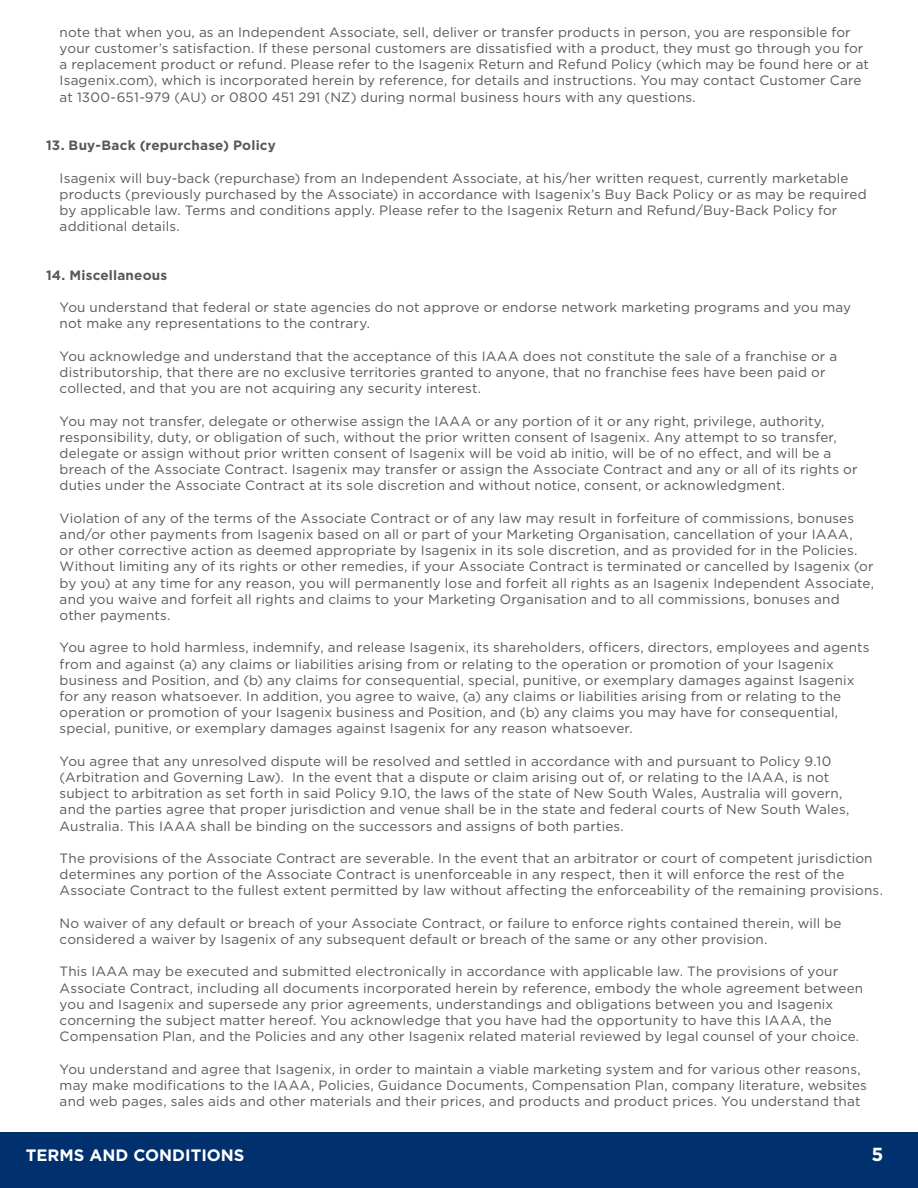
<style>
.page{position:relative;width:918px;height:1188px;background:#fff}
.page>*{position:absolute;margin:0;border:0;box-sizing:border-box;transform-origin:0 0}
.t1{font:700 18.9px "Gotham";color:#fff}
.t2{font:700 16.5px "Gotham";color:#fff}
.t3{font:13.5px/16.2px "Gotham";letter-spacing:.01em;color:#57585a}
.t4{font:700 13.5px "Gotham";letter-spacing:.015em;color:#57585a}
</style>
<div class="page">
<div style="left:0;top:1133px;width:918px;height:55px;background:#00306d"></div>
<p class="t3" style="left:60px;top:24px;width:811px">note that when you, as an Independent Associate, sell, deliver or transfer products in person, you are responsible for your customer’s satisfaction. If these personal customers are dissatisfied with a product, they must go through you for a replacement product or refund. Please refer to the Isagenix Return and Refund Policy (which may be found here or at Isagenix.com), which is incorporated herein by reference, for details and instructions. You may contact Customer Care at 1300-651-979 (AU) or 0800 451 291 (NZ) during normal business hours with any questions.</p>
<p class="t4" style="left:46px;top:136px;width:231px">13. Buy-Back (repurchase) Policy</p>
<p class="t3" style="left:60px;top:169px;width:809px">Isagenix will buy-back (repurchase) from an Independent Associate, at his/her written request, currently marketable products (previously purchased by the Associate) in accordance with Isagenix’s Buy Back Policy or as may be required by applicable law. Terms and conditions apply. Please refer to the Isagenix Return and Refund/Buy-Back Policy for additional details.</p>
<p class="t4" style="left:46px;top:266px;width:123px">14. Miscellaneous</p>
<p class="t3" style="left:60px;top:299px;width:793px">You understand that federal or state agencies do not approve or endorse network marketing programs and you may not make any representations to the contrary.</p>
<p class="t3" style="left:60px;top:348px;width:779px">You acknowledge and understand that the acceptance of this IAAA does not constitute the sale of a franchise or a distributorship, that there are no exclusive territories granted to anyone, that no franchise fees have been paid or collected, and that you are not acquiring any security interest.</p>
<p class="t3" style="left:60px;top:412px;width:799px">You may not transfer, delegate or otherwise assign the IAAA or any portion of it or any right, privilege, authority, responsibility, duty, or obligation of such, without the prior written consent of Isagenix. Any attempt to so transfer, delegate or assign without prior written consent of Isagenix will be void ab initio, will be of no effect, and will be a breach of the Associate Contract. Isagenix may transfer or assign the Associate Contract and any or all of its rights or duties under the Associate Contract at its sole discretion and without notice, consent, or acknowledgment.</p>
<p class="t3" style="left:60px;top:510px;width:816px">Violation of any of the terms of the Associate Contract or of any law may result in forfeiture of commissions, bonuses and/or other payments from Isagenix based on all or part of your Marketing Organisation, cancellation of your IAAA,<br>or other corrective action as deemed appropriate by Isagenix in its sole discretion, and as provided for in the Policies.<br>Without limiting any of its rights or other remedies, if your Associate Contract is terminated or cancelled by Isagenix (or by you) at any time for any reason, you will permanently lose and forfeit all rights as an Isagenix Independent Associate, and you waive and forfeit all rights and claims to your Marketing Organisation and to all commissions, bonuses and other payments.</p>
<p class="t3" style="left:60px;top:639px;width:812px">You agree to hold harmless, indemnify, and release Isagenix, its shareholders, officers, directors, employees and agents from and against (a) any claims or liabilities arising from or relating to the operation or promotion of your Isagenix business and Position, and (b) any claims for consequential, special, punitive, or exemplary damages against Isagenix for any reason whatsoever. In addition, you agree to waive, (a) any claims or liabilities arising from or relating to the operation or promotion of your Isagenix business and Position, and (b) any claims you may have for consequential, special, punitive, or exemplary damages against Isagenix for any reason whatsoever.</p>
<p class="t3" style="left:60px;top:753px;width:791px">You agree that any unresolved dispute will be resolved and settled in accordance with and pursuant to Policy 9.10 (Arbitration and Governing Law). In the event that a dispute or claim arising out of, or relating to the IAAA, is not subject to arbitration as set forth in said Policy 9.10, the laws of the state of New South Wales, Australia will govern, and the parties agree that proper jurisdiction and venue shall be in the state and federal courts of New South Wales, Australia. This IAAA shall be binding on the successors and assigns of both parties.</p>
<p class="t3" style="left:60px;top:850px;width:825px">The provisions of the Associate Contract are severable. In the event that an arbitrator or court of competent jurisdiction determines any portion of the Associate Contract is unenforceable in any respect, then it will enforce the rest of the<br>Associate Contract to the fullest extent permitted by law without affecting the enforceability of the remaining provisions.</p>
<p class="t3" style="left:60px;top:915px;width:783px">No waiver of any default or breach of your Associate Contract, or failure to enforce rights contained therein, will be considered a waiver by Isagenix of any subsequent default or breach of the same or any other provision.</p>
<p class="t3" style="left:60px;top:963px;width:805px">This IAAA may be executed and submitted electronically in accordance with applicable law. The provisions of your Associate Contract, including all documents incorporated herein by reference, embody the whole agreement between you and Isagenix and supersede any prior agreements, understandings and obligations between you and Isagenix concerning the subject matter hereof. You acknowledge that you have had the opportunity to have this IAAA, the Compensation Plan, and the Policies and any other Isagenix related material reviewed by legal counsel of your choice.</p>
<p class="t3" style="left:60px;top:1060px;width:809px">You understand and agree that Isagenix, in order to maintain a viable marketing system and for various other reasons, may make modifications to the IAAA, Policies, Guidance Documents, Compensation Plan, company literature, websites and web pages, sales aids and other materials and their prices, and products and product prices. You understand that</p>
<p class="t2" style="left:26px;top:1144px;width:220px">TERMS AND CONDITIONS</p>
<h1 class="t1" style="left:872px;top:1141px;width:13px">5</h1>
</div>
